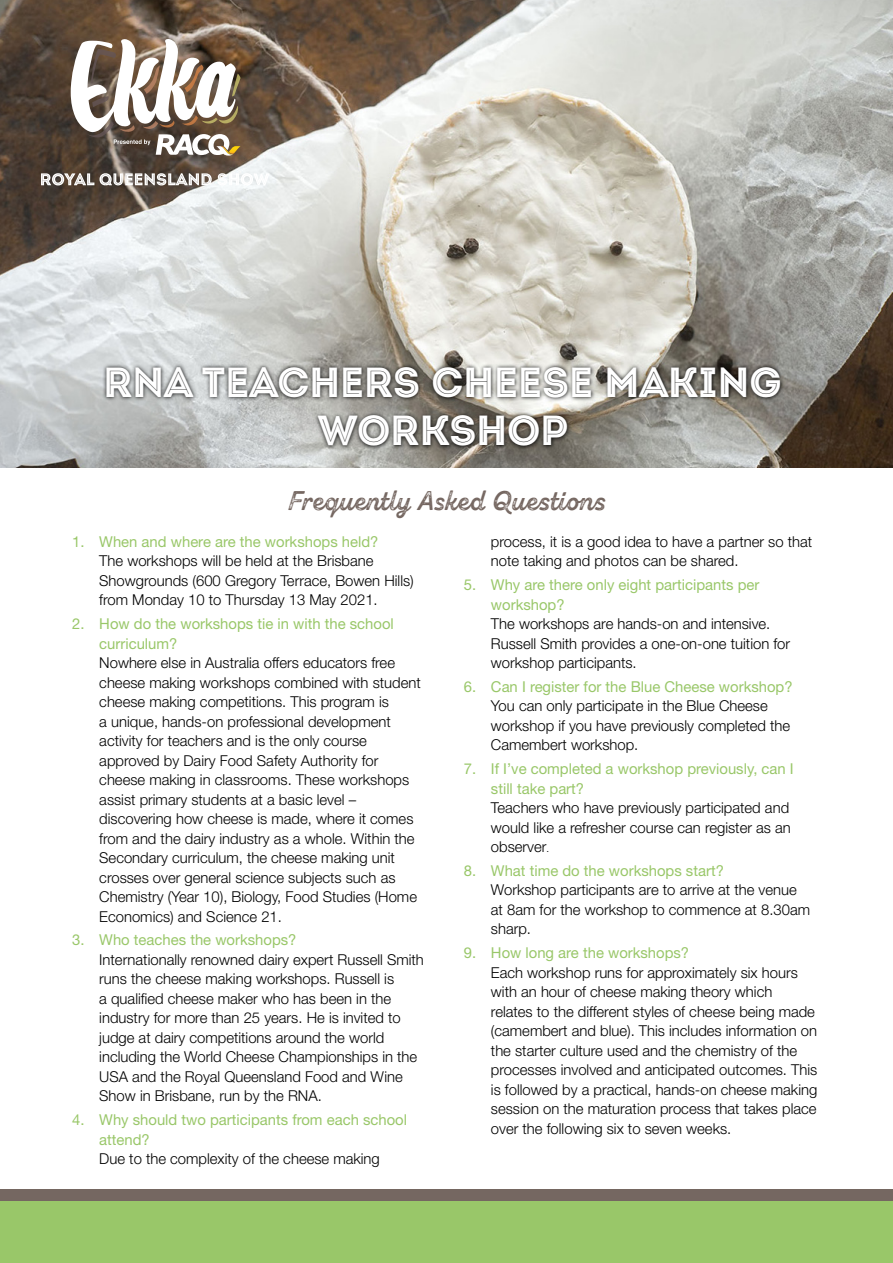
<style>
.page{position:relative;width:893px;height:1263px;background:#fff}
.page>*{position:absolute;margin:0;border:0;box-sizing:border-box;transform-origin:0 0}
.Body-Copy{font:42px/48px "Intro Black Inline Caps";color:#fff;text-align:center}
.t1{font:27px "Zing Script Rust B Base G";color:#756761}
.t2{font:300 15px/19.5px "Helvetica Neue";color:#000}
.t3{font:15px/19.5px "Helvetica Neue";color:#99c769}
.s1{font-weight:400;color:#99c769}
.s2{font-weight:300;color:#000}
.s3{font-family:"Helvetica";font-weight:400;font-size:9.75px}
</style>
<div class="page">
<img style="left:0;top:0;width:893px;height:468px">
<svg style="left:102px;top:363px;width:683px;height:87px;background:#807f7b"></svg>
<svg style="left:71px;top:39px;width:170px;height:117px"></svg>
<svg style="left:41px;top:171px;width:228px;height:15px"></svg>
<div style="left:0;top:1189px;width:893px;height:74px;background:#99c769"></div>
<div style="left:0;top:1189px;width:893px;height:11px;background:#756761"></div>
<p class="Body-Copy" style="left:103px;top:358px;width:679px">RNA TEACHERS CHEESE MAKING<br>WORKSHOP</p>
<p class="t1" style="left:288px;top:483px;width:316px">Frequently Asked Questions</p>
<p class="t2" style="left:99px;top:531px;width:316px;text-indent:-27px"><span class="s1">1. When and where are the workshops held?<br></span>The workshops will be held at the Brisbane Showgrounds (600 Gregory Terrace, Bowen Hills) from Monday 10 to Thursday 13 May 2021.</p>
<p class="t2" style="left:99px;top:614px;width:323px;text-indent:-27px"><span class="s1">2. How do the workshops tie in with the school curriculum?<br></span>Nowhere else in Australia offers educators free cheese making workshops combined with student cheese making competitions. This program is<br>a unique, hands-on professional development activity for teachers and is the only course approved by Dairy Food Safety Authority for cheese making in classrooms. These workshops assist primary students at a basic level – discovering how cheese is made, where it comes from and the dairy industry as a whole. Within the Secondary curriculum, the cheese making unit crosses over general science subjects such as Chemistry (Year 10), Biology, Food Studies (Home Economics) and Science 21.</p>
<p class="t2" style="left:99px;top:930px;width:326px;text-indent:-27px"><span class="s1">3. Who teaches the workshops?<br></span>Internationally renowned dairy expert Russell Smith runs the cheese making workshops. Russell is<br>a qualified cheese maker who has been in the industry for more than 25 years. He is invited to judge at dairy competitions around the world including the World Cheese Championships in the USA and the Royal Queensland Food and Wine Show in Brisbane, run by the RNA.</p>
<p class="t3" style="left:99px;top:1110px;width:309px;text-indent:-27px">4. Why should two participants from each school attend?<br><span class="s2">Due to the complexity of the cheese making</span></p>
<p class="t2" style="left:491px;top:531px;width:323px">process, it is a good idea to have a partner so that note taking and photos can be shared.</p>
<p class="t2" style="left:491px;top:575px;width:301px;text-indent:-27px"><span class="s1">5. Why are there only eight participants per workshop?<br></span>The workshops are hands-on and intensive.<br>Russell Smith provides a one-on-one tuition for workshop participants.</p>
<p class="t2" style="left:491px;top:676px;width:303px;text-indent:-27px"><span class="s1">6. Can I register for the Blue Cheese workshop?<br></span>You can only participate in the Blue Cheese workshop if you have previously completed the Camembert workshop.</p>
<p class="t2" style="left:491px;top:759px;width:304px;text-indent:-27px"><span class="s1">7. If I’ve completed a workshop previously, can I still take part?<br></span>Teachers who have previously participated and would like a refresher course can register as an observer<span class="s3">.</span></p>
<p class="t2" style="left:491px;top:860px;width:321px;text-indent:-27px"><span class="s1">8. What time do the workshops start?<br></span>Workshop participants are to arrive at the venue at 8am for the workshop to commence at 8.30am sharp.</p>
<p class="t2" style="left:491px;top:943px;width:328px;text-indent:-27px"><span class="s1">9. How long are the workshops?<br></span>Each workshop runs for approximately six hours with an hour of cheese making theory which relates to the different styles of cheese being made (camembert and blue). This includes information on the starter culture used and the chemistry of the processes involved and anticipated outcomes. This is followed by a practical, hands-on cheese making session on the maturation process that takes place over the following six to seven weeks.</p>
</div>
